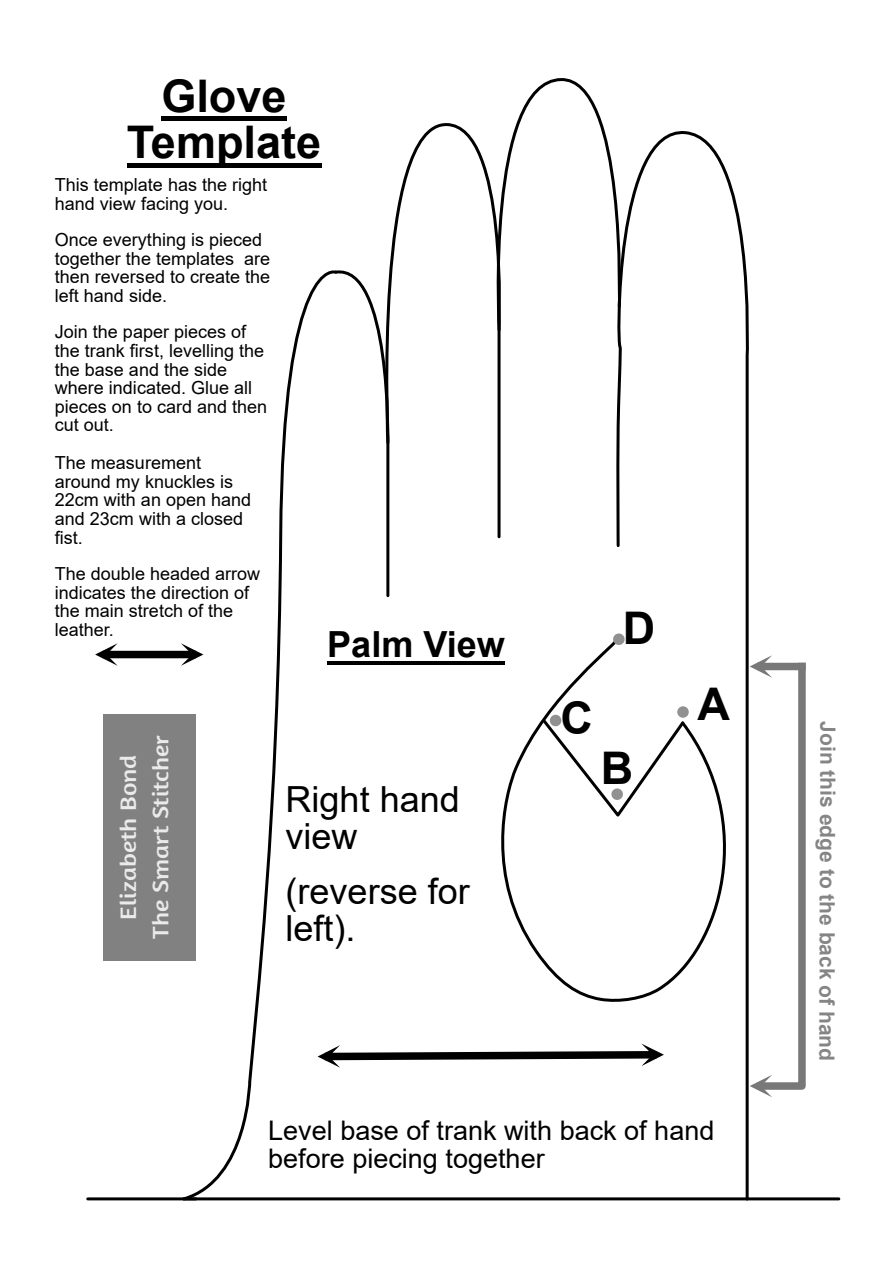
<style>
.page{position:relative;width:894px;height:1263px;background:#fff}
.page>*{position:absolute;margin:0;border:0;box-sizing:border-box;transform-origin:0 0}
.t1{font:700 45px/46.5px "Arial";color:#000;text-align:center}
.t2{font:36px/37.2px "Arial";color:#000}
.t3{font:700 36px "Arial";color:#000}
.t4{font:27px/27.9px "Arial";color:#000}
.t5{font:22.95px/32.1px "Amaranth";color:#eaeaea;text-align:center;scale:1.14 1}
.t6{font:700 21px "Arial";letter-spacing:-.005em;color:#858585}
.t7{font:18px/18.6px "Arial";color:#000}
</style>
<div class="page">
<svg style="left:180px;top:270px;width:159px;height:931px"></svg>
<hr style="left:184px;top:1197px;width:562px;height:3px;background:#000">
<hr style="left:746px;top:1197px;width:92px;height:3px;background:#000">
<hr style="left:88px;top:1197px;width:108px;height:3px;background:#000">
<svg style="left:611px;top:131px;width:144px;height:1070px"></svg>
<svg style="left:507px;top:78px;width:118px;height:462px"></svg>
<svg style="left:386px;top:123px;width:121px;height:475px"></svg>
<svg style="left:332px;top:264px;width:59px;height:182px"></svg>
<svg style="left:501px;top:634px;width:254px;height:372px"></svg>
<hr style="left:327px;top:661px;width:177px;height:4px;background:#000">
<svg style="left:317px;top:1043px;width:346px;height:25px"></svg>
<hr style="left:161px;top:117px;width:125px;height:4px;background:#000">
<div style="left:127px;top:163px;width:194px;height:5px;background:#000"></div>
<svg style="left:95px;top:643px;width:23px;height:23px"></svg>
<svg style="left:181px;top:643px;width:22px;height:23px"></svg>
<div style="left:106px;top:651px;width:86px;height:7px;background:#000"></div>
<svg style="left:749px;top:655px;width:57px;height:442px"></svg>
<div style="left:612px;top:790px;width:9px;height:8px;background:#919191;border-radius:50%"></div>
<div style="left:611px;top:788px;width:11px;height:12px;border:3px solid #919191;border-radius:50%"></div>
<div style="left:677px;top:706px;width:11px;height:12px;background:#919191;border:3px solid #919191;border-radius:50%"></div>
<div style="left:549px;top:715px;width:12px;height:11px;background:#919191;border:3px solid #919191;border-radius:50%"></div>
<div style="left:613px;top:633px;width:11px;height:12px;background:#919191;border:3px solid #919191;border-radius:50%"></div>
<div style="left:103px;top:714px;width:92px;height:246px;background:#818181"></div>
<h1 class="t1" style="left:127px;top:77px;width:196px">Glove<br>Template</h1>
<p class="t7" style="left:55px;top:177px;width:214px">This template has the right hand view facing you.</p>
<p class="t7" style="left:55px;top:232px;width:217px">Once everything is pieced together the templates are then reversed to create the left hand side.</p>
<p class="t7" style="left:55px;top:324px;width:214px">Join the paper pieces of the trank first, levelling the the base and the side where indicated. Glue all pieces on to card and then cut out.</p>
<p class="t7" style="left:55px;top:455px;width:198px">The measurement around my knuckles is<br>22cm with an open hand and 23cm with a closed fist.</p>
<p class="t7" style="left:55px;top:566px;width:207px">The double headed arrow indicates the direction of the main stretch of the leather.</p>
<h2 class="t3" style="left:327px;top:631px;width:179px">Palm View</h2>
<p class="t5" style="left:111px;top:939px;width:180px;rotate:-90deg">Elizabeth Bond<br>The Smart Stitcher</p>
<h2 class="t2" style="left:285px;top:784px;width:176px">Right hand view</h2>
<h2 class="t2" style="left:285px;top:876px;width:186px">(reverse for left).</h2>
<h1 class="t1" style="left:622px;top:609px;width:34px">D</h1>
<h1 class="t1" style="left:560px;top:699px;width:34px">C</h1>
<h1 class="t1" style="left:600px;top:749px;width:34px">B</h1>
<h1 class="t1" style="left:697px;top:685px;width:34px">A</h1>
<h3 class="t4" style="left:268px;top:1119px;width:447px">Level base of trank with back of hand before piecing together</h3>
<p class="t6" style="left:835px;top:721px;width:341px;rotate:90deg">Join this edge to the back of hand</p>
</div>
